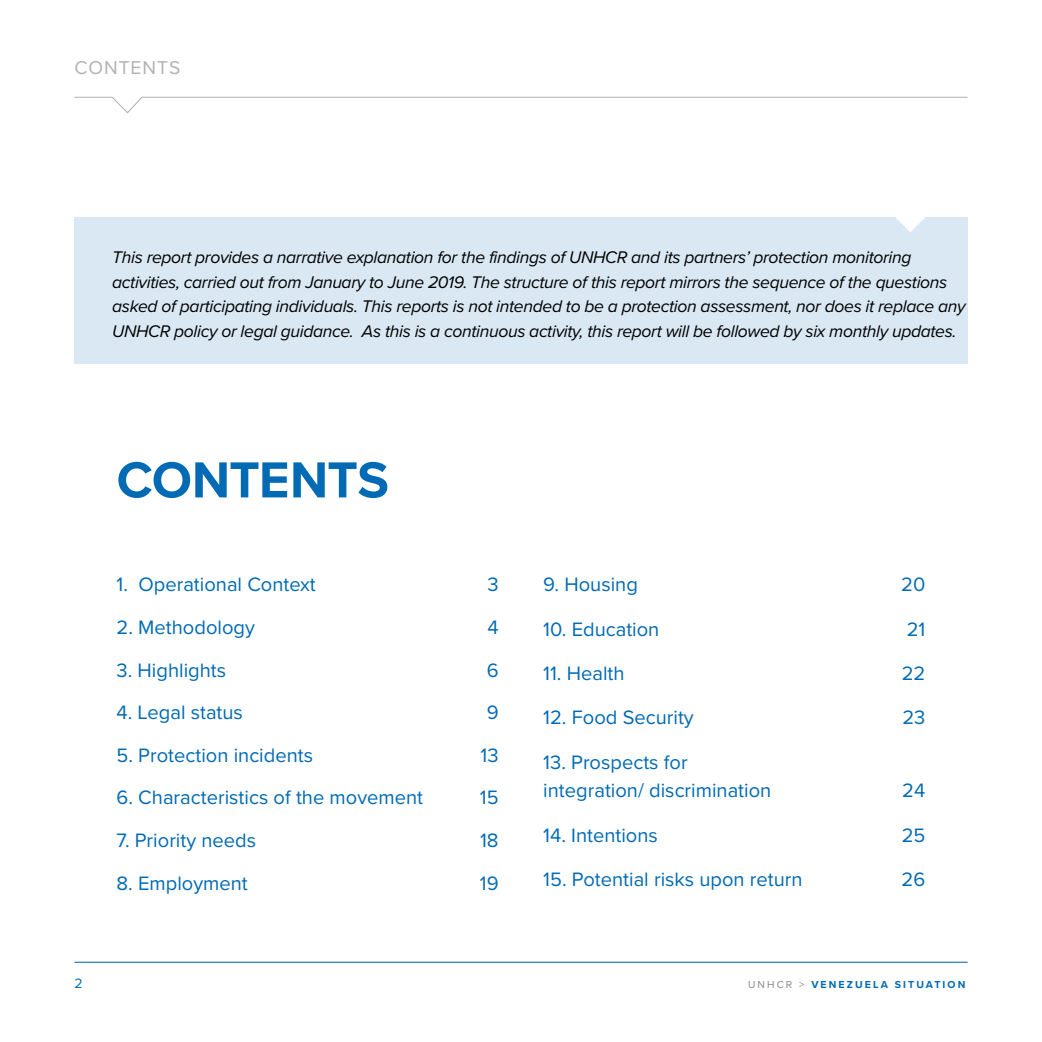
<style>
.page{position:relative;width:1042px;height:1042px;background:#fff}
.page>*{position:absolute;margin:0;border:0;box-sizing:border-box;transform-origin:0 0}
.t1{font:700 52.5px "Proxima Nova";letter-spacing:-.015em;color:#006ab4}
.t2{font:20.12px/28.5px "Proxima Nova";color:#006ab4}
.t3{font:19.25px "Proxima Nova";letter-spacing:.05em;color:#b3b2b2}
.t4{font:italic 17.5px/24.5px "Proxima Nova";letter-spacing:-.02em;color:#000}
.t5{font:14px "Proxima Nova";color:#006ab4}
.t6{font:700 10.5px "Proxima Nova";letter-spacing:.2em;color:#006ab4}
.s1{font-weight:400;color:#878787}
</style>
<div class="page">
<div style="left:74px;top:217px;width:893px;height:147px;background:#d9e8f3"></div>
<svg style="left:895px;top:217px;width:30px;height:15px"></svg>
<svg style="left:74px;top:96px;width:894px;height:18px"></svg>
<hr style="left:74px;top:961px;width:893px;height:2px;background:#006ab4">
<p class="t3" style="left:74px;top:54px;width:107px">CONTENTS</p>
<p class="t4" style="left:112px;top:244px;width:855px">This report provides a narrative explanation for the findings of UNHCR and its partners’ protection monitoring activities, carried out from January to June 2019. The structure of this report mirrors the sequence of the questions asked of participating individuals. This reports is not intended to be a protection assessment, nor does it replace any UNHCR policy or legal guidance. As this is a continuous activity, this report will be followed by six monthly updates.</p>
<h1 class="t1" style="left:117px;top:441px;width:274px">CONTENTS</h1>
<p class="t2" style="left:117px;top:569px;width:201px">1. Operational Context</p>
<p class="t2" style="left:487px;top:569px;width:13px">3</p>
<p class="t2" style="left:117px;top:612px;width:140px">2. Methodology</p>
<p class="t2" style="left:487px;top:612px;width:13px">4</p>
<p class="t2" style="left:117px;top:655px;width:111px">3. Highlights</p>
<p class="t2" style="left:487px;top:655px;width:13px">6</p>
<p class="t2" style="left:117px;top:697px;width:128px">4. Legal status</p>
<p class="t2" style="left:487px;top:697px;width:13px">9</p>
<p class="t2" style="left:117px;top:740px;width:198px">5. Protection incidents</p>
<p class="t2" style="left:481px;top:740px;width:20px">13</p>
<p class="t2" style="left:117px;top:782px;width:308px">6. Characteristics of the movement</p>
<p class="t2" style="left:480px;top:782px;width:20px">15</p>
<p class="t2" style="left:117px;top:825px;width:141px">7. Priority needs</p>
<p class="t2" style="left:480px;top:825px;width:20px">18</p>
<p class="t2" style="left:117px;top:867px;width:133px">8. Employment</p>
<p class="t2" style="left:480px;top:867px;width:20px">19</p>
<p class="t2" style="left:543px;top:569px;width:96px">9. Housing</p>
<p class="t2" style="left:901px;top:569px;width:26px">20</p>
<p class="t2" style="left:543px;top:614px;width:118px">10. Education</p>
<p class="t2" style="left:907px;top:614px;width:20px">21</p>
<p class="t2" style="left:543px;top:658px;width:83px">11. Health</p>
<p class="t2" style="left:901px;top:658px;width:25px">22</p>
<p class="t2" style="left:543px;top:702px;width:152px">12. Food Security</p>
<p class="t2" style="left:902px;top:702px;width:25px">23</p>
<p class="t2" style="left:543px;top:747px;width:229px">13. Prospects for integration/ discrimination</p>
<p class="t2" style="left:902px;top:775px;width:25px">24</p>
<p class="t2" style="left:543px;top:820px;width:116px">14. Intentions</p>
<p class="t2" style="left:901px;top:820px;width:25px">25</p>
<p class="t2" style="left:543px;top:864px;width:261px">15. Potential risks upon return</p>
<p class="t2" style="left:901px;top:864px;width:25px">26</p>
<p class="t5" style="left:74px;top:972px;width:10px">2</p>
<p class="t6" style="left:748px;top:976px;width:219px"><span class="s1">UNHCR &gt;</span> VENEZUELA SITUATION</p>
</div>
